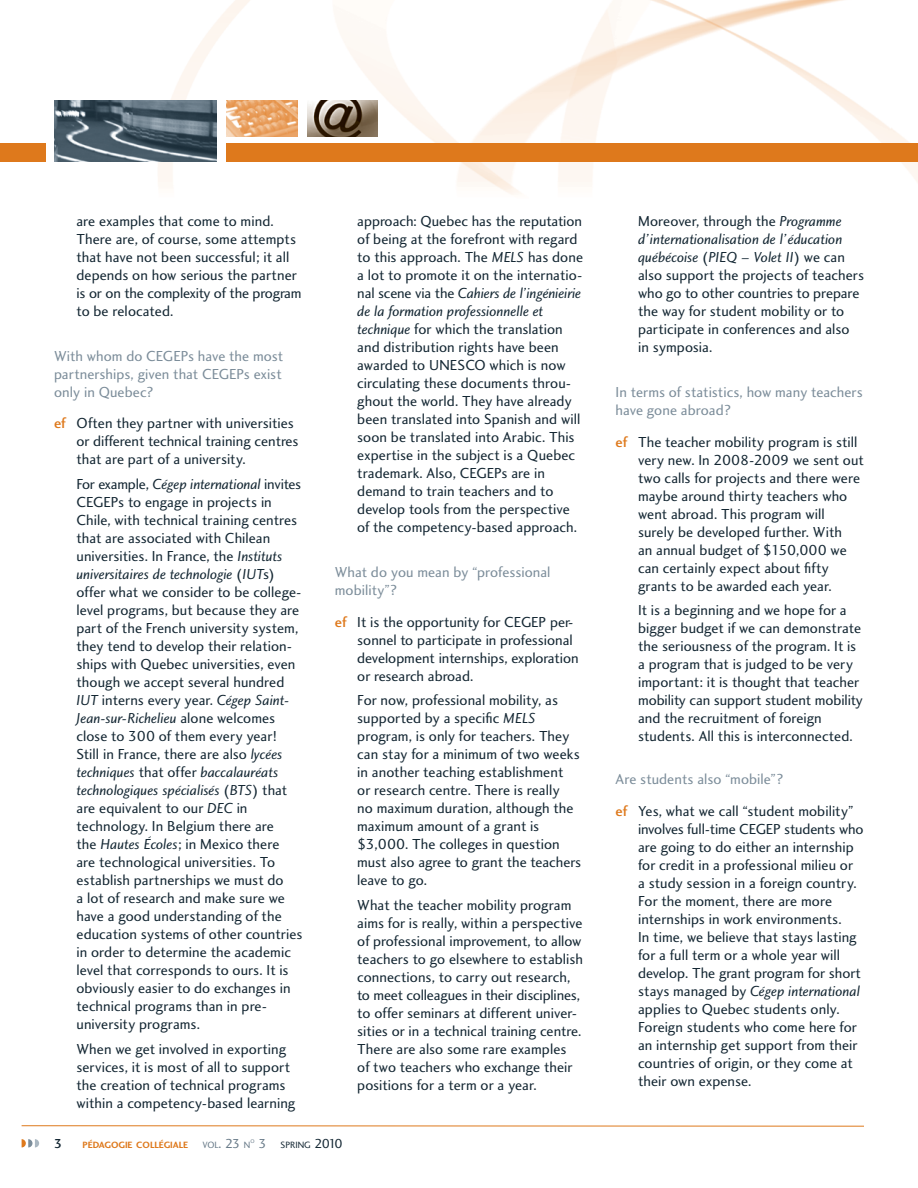
<style>
.page{position:relative;width:918px;height:1188px;background:#fff}
.page>*{position:absolute;margin:0;border:0;box-sizing:border-box;transform-origin:0 0}
.t1{font:15px/18px "Charlotte Sans Book Plain";color:#142733}
.t2{font:15px/18px "Charlotte Sans Book Italic Plain";color:#142733}
.t3{font:15px/18px "Charlotte Sans Book Plain";letter-spacing:.005em;color:#7c8d9a}
.t4{font:13.5px "Charlotte Sans Medium Plain";color:#142733}
.t5{font:9.45px "Charlotte Sans Bold Plain";color:#de791c}
.t6{font:9.45px "Charlotte Sans Book Plain";color:#142733}
.t7{font:9.45px "Charlotte Sans Book Plain";color:#687a88}
.t8{font:5.55px "Charlotte Sans Book Plain";color:#687a88}
.s1{font-family:"Charlotte Sans Medium Plain";color:#de791c}
.s2{font-family:"Charlotte Sans Book Italic Plain"}
.s3{font-family:"Charlotte Sans Book Plain"}
.s4{font-size:13.5px}
.s5{font-size:13.5px;color:#687a88}
.s6{color:#7c8d9a}
</style>
<div class="page">
<img style="left:0;top:0;width:892px;height:195px">
<img style="left:55px;top:101px;width:162px;height:61px">
<img style="left:307px;top:101px;width:71px;height:36px">
<img style="left:227px;top:101px;width:70px;height:36px">
<hr style="left:22px;top:1125px;width:842px;height:2px;background:#de791c">
<div style="left:227px;top:144px;width:691px;height:18px;background:#de791c"></div>
<div style="left:0;top:144px;width:46px;height:18px;background:#de791c"></div>
<svg style="left:22px;top:1139px;width:17px;height:9px"></svg>
<img style="left:892px;top:129px;width:26px;height:54px">
<div style="left:891px;top:144px;width:27px;height:18px;background:#de791c"></div>
<p class="t1" style="left:76px;top:213px;width:227px">are examples that come to mind.<br>There are, of course, some attempts that have not been successful; it all depends on how serious the partner is or on the complexity of the program to be relocated.</p>
<p class="t3" style="left:54px;top:348px;width:231px;text-align:justify">With whom do CEGEPs have the most partnerships, given that CEGEPs exist only in Quebec?</p>
<p class="t1" style="left:76px;top:416px;width:224px;text-indent:-22px"><span class="s1">ef</span> Often they partner with universities or different technical training centres that are part of a university.</p>
<p class="t1" style="left:76px;top:476px;width:226px">For example, <span class="s2">Cégep international</span> invites CEGEPs to engage in projects in Chile, with technical training centres that are associated with Chilean universities. In France, the <span class="s2">Instituts</span></p>
<p class="t2" style="left:76px;top:566px;width:200px">universitaires de technologie <span class="s3">(</span>IUT<span class="s3">s)</span></p>
<p class="t1" style="left:76px;top:584px;width:227px">offer what we consider to be college&shy;level programs, but because they are part of the French university system, they tend to develop their relation&shy;ships with Quebec universities, even though we accept several hundred <span class="s2">IUT</span> interns every year. <span class="s2">Cégep Saint-</span></p>
<p class="t2" style="left:76px;top:710px;width:200px">Jean-sur-Richelieu <span class="s3">alone welcomes</span></p>
<p class="t1" style="left:76px;top:728px;width:208px">close to 300 of them every year!<br>Still in France, there are also <span class="s2">lycées</span></p>
<p class="t2" style="left:76px;top:764px;width:212px">techniques <span class="s3">that offer</span> baccalauréats technologiques spécialisés <span class="s3">(</span>BTS<span class="s3">) that</span></p>
<p class="t1" style="left:76px;top:800px;width:227px">are equivalent to our <span class="s2">DEC</span> in technology. In Belgium there are<br>the <span class="s2">Hautes Écoles</span>; in Mexico there<br>are technological universities. To establish partnerships we must do<br>a lot of research and make sure we have a good understanding of the education systems of other countries in order to determine the academic level that corresponds to ours. It is obviously easier to do exchanges in technical programs than in pre&shy;university programs.</p>
<p class="t1" style="left:76px;top:1041px;width:220px">When we get involved in exporting services, it is most of all to support the creation of technical programs within a competency-based learning</p>
<p class="t1" style="left:357px;top:213px;width:227px">approach: Quebec has the reputation of being at the forefront with regard to this approach. The <span class="s2">MELS</span> has done a lot to promote it on the internatio-</p>
<p class="t2" style="left:357px;top:285px;width:225px"><span class="s3">nal scene via the</span> Cahiers de l’ingénieirie de la formation professionnelle et</p>
<p class="t1" style="left:357px;top:321px;width:224px"><span class="s2">technique</span> for which the translation and distribution rights have been awarded to UNESCO which is now circulating these documents throu&shy;ghout the world. They have already been translated into Spanish and will soon be translated into Arabic. This expertise in the subject is a Quebec trademark. Also, CEGEPs are in demand to train teachers and to develop tools from the perspective of the competency-based approach.</p>
<p class="t3" style="left:335px;top:564px;width:217px">What do you mean by “professional mobility”?</p>
<p class="t1" style="left:357px;top:614px;width:223px;text-indent:-22px"><span class="s1">ef</span> It is the opportunity for CEGEP per&shy;sonnel to participate in professional development internships, exploration or research abroad.</p>
<p class="t1" style="left:357px;top:693px;width:225px">For now, professional mobility, as supported by a specific <span class="s2">MELS </span>program, is only for teachers. They can stay for a minimum of two weeks in another teaching establishment<br>or research centre. There is really<br>no maximum duration, although the maximum amount of a grant is $3,000. The colleges in question must also agree to grant the teachers leave to go.</p>
<p class="t1" style="left:357px;top:897px;width:227px">What the teacher mobility program aims for is really, within a perspective of professional improvement, to allow teachers to go elsewhere to establish connections, to carry out research, to meet colleagues in their disciplines, to offer seminars at different univer&shy;sities or in a technical training centre.<br>There are also some rare examples<br>of two teachers who exchange their positions for a term or a year.</p>
<p class="t4" style="left:54px;top:1138px;width:10px">3</p>
<p class="t5" style="left:82px;top:1141px;width:107px">PÉDAGOGIE COLLÉGIALE</p>
<p class="t7" style="left:202px;top:1141px;width:49px">VOL<span class="s4">. 23</span> N</p>
<p class="t8" style="left:250px;top:1139px;width:6px">O</p>
<p class="t6" style="left:258px;top:1141px;width:86px"><span class="s5">3</span> SPRING <span class="s4">2010</span></p>
<p class="t1" style="left:638px;top:213px;width:205px">Moreover, through the <span class="s2">Programme</span></p>
<p class="t2" style="left:638px;top:231px;width:208px">d’internationalisation de l’éducation québécoise <span class="s3">(</span>PIEQ – Volet II<span class="s3">) we can</span></p>
<p class="t1" style="left:638px;top:267px;width:227px">also support the projects of teachers who go to other countries to prepare the way for student mobility or to participate in conferences and also in symposia.</p>
<p class="t3" style="left:616px;top:384px;width:249px">In terms of statistics, how many teachers have gone abroad?</p>
<p class="t1" style="left:638px;top:434px;width:227px;text-indent:-22px"><span class="s1">ef</span> The teacher mobility program is still very new. In 2008-2009 we sent out two calls for projects and there were maybe around thirty teachers who went abroad. This program will surely be developed further. With<br>an annual budget of $150,000 we can certainly expect about fifty grants to be awarded each year.</p>
<p class="t1" style="left:638px;top:603px;width:226px">It is a beginning and we hope for a bigger budget if we can demonstrate the seriousness of the program. It is a program that is judged to be very important: it is thought that teacher mobility can support student mobility and the recruitment of foreign students. All this is interconnected.</p>
<p class="t1" style="left:616px;top:765px;width:239px;line-height:31.5px"><span class="s6">Are students also “mobile”?<br></span><span class="s1">ef</span> Yes, what we call “student mobility”</p>
<p class="t1" style="left:638px;top:821px;width:227px">involves full-time CEGEP students who are going to do either an internship for credit in a professional milieu or a study session in a foreign country.<br>For the moment, there are more internships in work environments.<br>In time, we believe that stays lasting for a full term or a whole year will develop. The grant program for short</p>
<p class="t2" style="left:638px;top:983px;width:223px"><span class="s3">stays managed by</span> Cégep international</p>
<p class="t1" style="left:638px;top:1001px;width:221px">applies to Quebec students only.<br>Foreign students who come here for an internship get support from their countries of origin, or they come at their own expense.</p>
</div>
